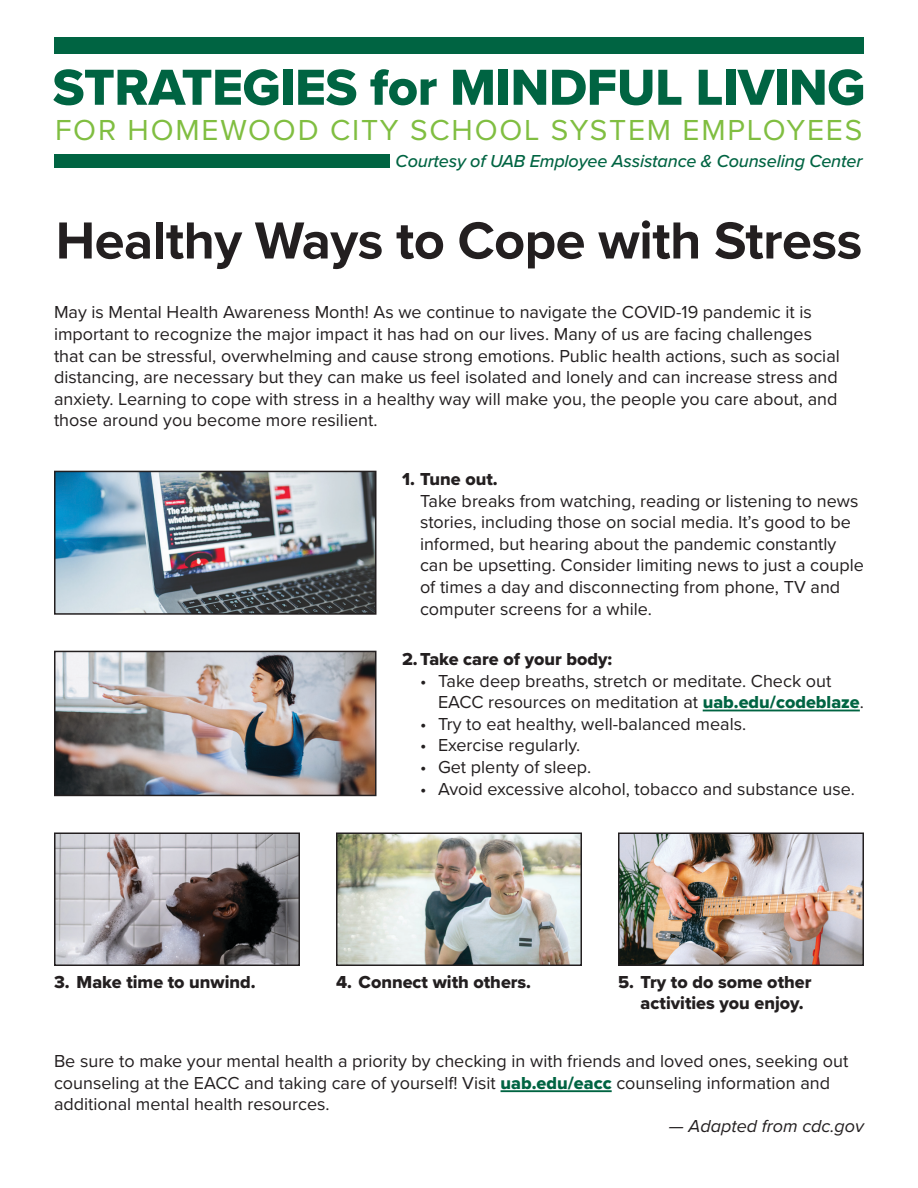
<style>
.page{position:relative;width:918px;height:1188px;background:#fff}
.page>*{position:absolute;margin:0;border:0;box-sizing:border-box;transform-origin:0 0}
.t1{font:700 54px "Proxima Nova";letter-spacing:-.01em;color:#231f20}
.t2{font:52.5px "Proxima Nova Extrabld";letter-spacing:-.01em;color:#006442}
.t3{font:30px "Proxima Nova";letter-spacing:.06em;color:#80be41}
.t4{font:18px/21.6px "Proxima Nova";color:#231f20}
.t5{font:18px/21.6px "Proxima Nova Extrabld";color:#231f20}
.t6{font:italic 500 18px "Proxima Nova";letter-spacing:-.01em;color:#006442}
.t7{font:italic 18px "Proxima Nova";color:#231f20}
.s1{font-family:"Proxima Nova Extrabld"}
.s2{font-family:"Proxima Nova Extrabld";color:#006442}
</style>
<div class="page">
<div style="left:54px;top:38px;width:810px;height:16px;background:#006442"></div>
<div style="left:54px;top:154px;width:336px;height:14px;background:#006442"></div>
<hr style="left:501px;top:1090px;width:111px;height:2px;background:#006442">
<hr style="left:703px;top:710px;width:157px;height:1px;background:#006442">
<img style="left:57px;top:835px;width:240px;height:128px">
<div style="left:54px;top:832px;width:246px;height:134px;border:2px solid #231f20"></div>
<img style="left:621px;top:835px;width:240px;height:128px">
<div style="left:618px;top:832px;width:246px;height:134px;border:2px solid #231f20"></div>
<img style="left:339px;top:835px;width:240px;height:128px">
<div style="left:336px;top:832px;width:246px;height:134px;border:2px solid #231f20"></div>
<img style="left:57px;top:474px;width:316px;height:138px">
<div style="left:54px;top:471px;width:322px;height:144px;border:2px solid #231f20"></div>
<img style="left:57px;top:654px;width:316px;height:139px">
<div style="left:54px;top:651px;width:322px;height:145px;border:2px solid #231f20"></div>
<p class="t2" style="left:53px;top:48px;width:814px">STRATEGIES for MINDFUL LIVING</p>
<p class="t3" style="left:55px;top:108px;width:809px">FOR HOMEWOOD CITY SCHOOL SYSTEM EMPLOYEES</p>
<p class="t6" style="left:396px;top:148px;width:468px">Courtesy of UAB Employee Assistance &amp; Counseling Center</p>
<p class="t1" style="left:56px;top:200px;width:808px">Healthy Ways to Cope with Stress</p>
<p class="t4" style="left:54px;top:301px;width:787px">May is Mental Health Awareness Month! As we continue to navigate the COVID-19 pandemic it is important to recognize the major impact it has had on our lives. Many of us are facing challenges that can be stressful, overwhelming and cause strong emotions. Public health actions, such as social distancing, are necessary but they can make us feel isolated and lonely and can increase stress and anxiety. Learning to cope with stress in a healthy way will make you, the people you care about, and those around you become more resilient.</p>
<p class="t4" style="left:420px;top:467px;width:445px;text-indent:-18px"><span class="s1">1. Tune out.<br></span>Take breaks from watching, reading or listening to news stories, including those on social media. It’s good to be informed, but hearing about the pandemic constantly can be upsetting. Consider limiting news to just a couple of times a day and disconnecting from phone, TV and computer screens for a while.</p>
<p class="t5" style="left:402px;top:648px;width:212px">2.Take care of your body:</p>
<p class="t4" style="left:438px;top:669px;width:428px;text-indent:-18px">• Take deep breaths, stretch or meditate. Check out<br>EACC resources on meditation at <span class="s2">uab.edu/codeblaze</span>.</p>
<p class="t4" style="left:420px;top:712px;width:328px">• Try to eat healthy, well-balanced meals.</p>
<p class="t4" style="left:420px;top:734px;width:162px">• Exercise regularly.</p>
<p class="t4" style="left:420px;top:755px;width:173px">• Get plenty of sleep.</p>
<p class="t4" style="left:420px;top:777px;width:437px">• Avoid excessive alcohol, tobacco and substance use.</p>
<p class="t5" style="left:54px;top:971px;width:203px">3. Make time to unwind.</p>
<p class="t5" style="left:336px;top:971px;width:197px">4. Connect with others.</p>
<p class="t5" style="left:641px;top:971px;width:172px;text-indent:-23px">5. Try to do some other activities you enjoy.</p>
<p class="t4" style="left:54px;top:1050px;width:796px">Be sure to make your mental health a priority by checking in with friends and loved ones, seeking out counseling at the EACC and taking care of yourself! Visit <span class="s2">uab.edu/eacc</span> counseling information and additional mental health resources.</p>
<p class="t7" style="left:669px;top:1113px;width:197px">— Adapted from cdc.gov</p>
</div>
